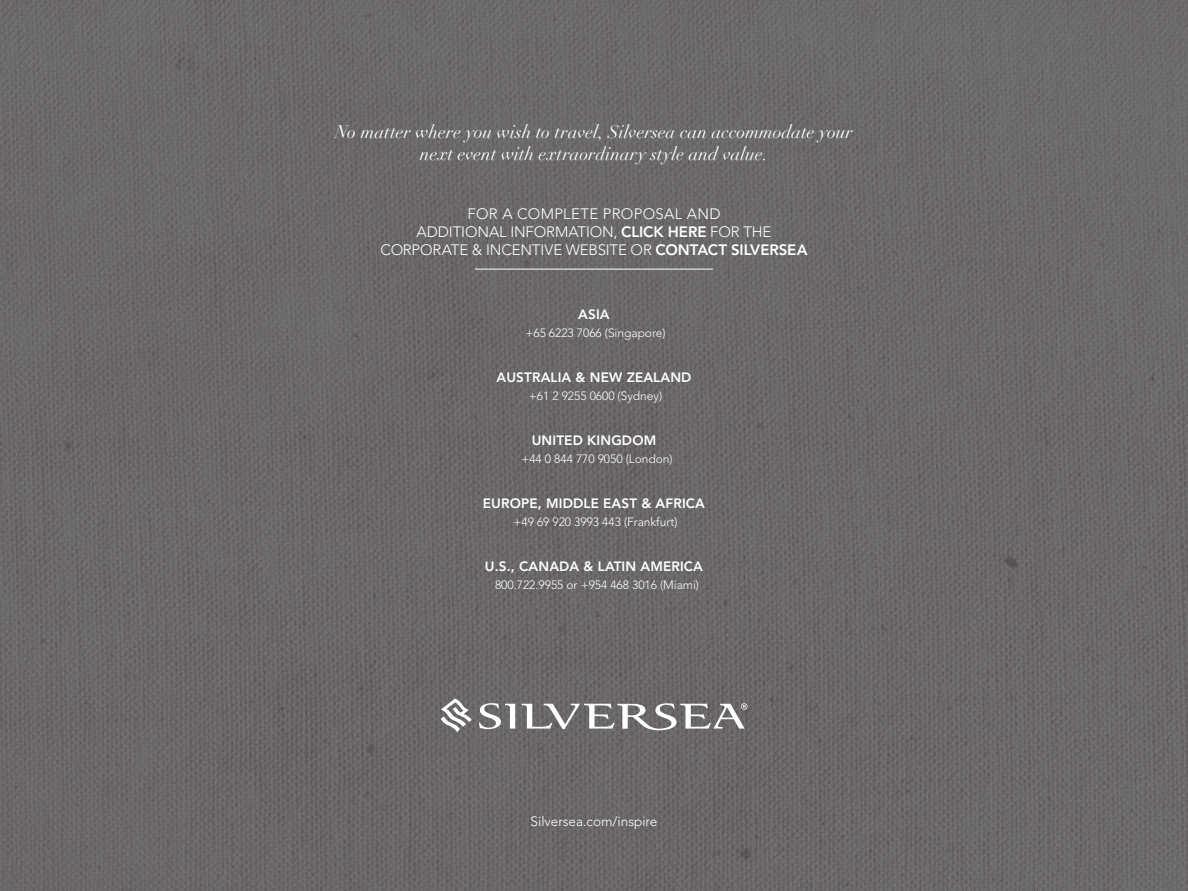
<style>
.page{position:relative;width:1188px;height:891px;background:#fff}
.page>*{position:absolute;margin:0;border:0;box-sizing:border-box;transform-origin:0 0}
.t1{font:italic 18px/21.6px "Didot";color:#fff;text-align:center}
.t2{font:300 15px/18px "Avenir LT Std";letter-spacing:-.005em;color:#fff;text-align:center}
.t3{font:800 13.5px "Avenir LT Std";letter-spacing:.01em;color:#fff}
.t4{font:300 13.5px "Avenir LT Std";color:#fff}
.t5{font:300 12px "Avenir LT Std";color:#fff}
.s1{font-weight:800}
</style>
<div class="page">
<img style="left:0;top:0;width:1188px;height:891px">
<hr style="left:475px;top:269px;width:238px;height:1px;background:#fff">
<svg style="left:440px;top:699px;width:32px;height:33px"></svg>
<svg style="left:479px;top:703px;width:36px;height:26px"></svg>
<svg style="left:522px;top:703px;width:226px;height:27px"></svg>
<h1 class="t1" style="left:335px;top:122px;width:519px">No matter where you wish to travel, Silversea can accommodate your next event with extraordinary style and value.</h1>
<p class="t2" style="left:381px;top:205px;width:429px">FOR A COMPLETE PROPOSAL AND<br>ADDITIONAL INFORMATION, <span class="s1">CLICK HERE</span> FOR THE<br>CORPORATE &amp; INCENTIVE WEBSITE OR <span class="s1">CONTACT SILVERSEA</span></p>
<p class="t3" style="left:578px;top:307px;width:33px">ASIA</p>
<p class="t5" style="left:525px;top:326px;width:142px">+65 6223 7066 (Singapore)</p>
<p class="t3" style="left:497px;top:370px;width:196px">AUSTRALIA &amp; NEW ZEALAND</p>
<p class="t5" style="left:529px;top:389px;width:135px">+61 2 9255 0600 (Sydney)</p>
<p class="t3" style="left:532px;top:433px;width:126px">UNITED KINGDOM</p>
<p class="t5" style="left:521px;top:452px;width:153px">+44 0 844 770 9050 (London)</p>
<p class="t3" style="left:483px;top:496px;width:224px">EUROPE, MIDDLE EAST &amp; AFRICA</p>
<p class="t5" style="left:514px;top:515px;width:166px">+49 69 920 3993 443 (Frankfurt)</p>
<p class="t3" style="left:485px;top:559px;width:220px">U.S., CANADA &amp; LATIN AMERICA</p>
<p class="t5" style="left:495px;top:578px;width:206px">800.722.9955 or +954 468 3016 (Miami)</p>
<p class="t4" style="left:531px;top:813px;width:128px">Silversea.com/inspire</p>
</div>
